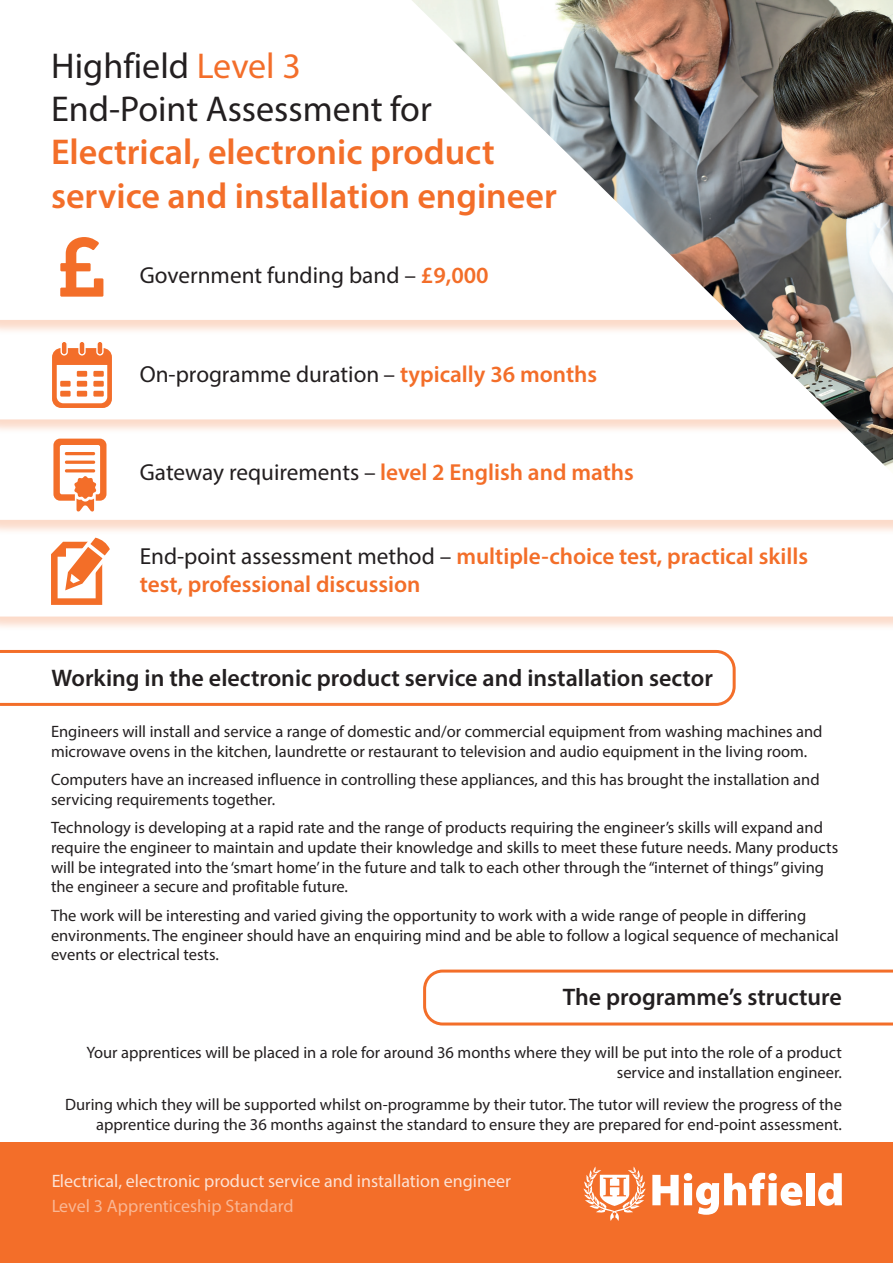
<style>
.page{position:relative;width:893px;height:1263px;background:#fff}
.page>*{position:absolute;margin:0;border:0;box-sizing:border-box;transform-origin:0 0}
.t1{font:600 36px/43.2px "Myriad Pro";color:#f36e29}
.t2{font:36px/43.2px "Myriad Pro";color:#231f20}
.t3{font:600 24px "Myriad Pro";color:#231f20}
.t4{font:600 23.25px/27.9px "Myriad Pro";color:#f36e29}
.t5{font:23.25px "Myriad Pro";color:#231f20}
.t6{font:18px "Myriad Pro";color:#fff}
.t7{font:16.5px/19.8px "Myriad Pro";color:#231f20}
.s1{color:#f36e2a}
.s2{font-weight:600;color:#f36e29}
.s3{font-weight:400;color:#231f20}
</style>
<div class="page">
<div style="left:0;top:521px;width:893px;height:110px;background:#f36e29;opacity:.25"></div>
<svg style="left:0;top:535px;width:893px;height:81px"></svg>
<div style="left:0;top:424px;width:893px;height:111px;background:#f36e29;opacity:.25"></div>
<svg style="left:0;top:435px;width:893px;height:85px"></svg>
<svg style="left:53px;top:439px;width:53px;height:73px"></svg>
<div style="left:0;top:317px;width:893px;height:118px;background:#f36e29;opacity:.25"></div>
<svg style="left:0;top:335px;width:411px;height:84px"></svg>
<div style="left:52px;top:348px;width:60px;height:60px;background:#f36e2a;border-radius:9px"></div>
<svg style="left:61px;top:341px;width:7px;height:14px"></svg>
<svg style="left:78px;top:341px;width:8px;height:14px"></svg>
<svg style="left:96px;top:341px;width:8px;height:14px"></svg>
<svg style="left:57px;top:365px;width:50px;height:38px"></svg>
<div style="left:77px;top:371px;width:10px;height:6px;background:#f36e2a"></div>
<div style="left:93px;top:371px;width:11px;height:6px;background:#f36e2a"></div>
<div style="left:60px;top:381px;width:11px;height:6px;background:#f36e2a"></div>
<div style="left:77px;top:381px;width:10px;height:6px;background:#f36e2a"></div>
<div style="left:93px;top:381px;width:11px;height:6px;background:#f36e2a"></div>
<div style="left:60px;top:391px;width:11px;height:6px;background:#f36e2a"></div>
<div style="left:77px;top:391px;width:10px;height:6px;background:#f36e2a"></div>
<div style="left:93px;top:391px;width:11px;height:6px;background:#f36e2a"></div>
<div style="left:0;top:218px;width:893px;height:117px;background:#f36e29;opacity:.25"></div>
<svg style="left:0;top:218px;width:411px;height:102px"></svg>
<svg style="left:60px;top:237px;width:43px;height:60px"></svg>
<svg style="left:0;top:650px;width:736px;height:56px"></svg>
<svg style="left:423px;top:969px;width:470px;height:56px"></svg>
<div style="left:0;top:1143px;width:893px;height:120px;background:#f36e29"></div>
<svg style="left:51px;top:533px;width:63px;height:72px"></svg>
<svg style="left:652px;top:1173px;width:150px;height:42px"></svg>
<div style="left:806px;top:1173px;width:8px;height:32px;background:#fff"></div>
<svg style="left:818px;top:1173px;width:24px;height:33px"></svg>
<svg style="left:583px;top:1166px;width:63px;height:55px"></svg>
<img style="left:411px;top:0;width:482px;height:474px">
<h1 class="t2" style="left:51px;top:44px;width:382px">Highfield <span class="s1">Level 3<br></span>End-Point Assessment for</h1>
<h1 class="t1" style="left:51px;top:130px;width:507px">Electrical, electronic product service and installation engineer</h1>
<h3 class="t5" style="left:140px;top:261px;width:351px">Government funding band – <span class="s2">£9,000</span></h3>
<h3 class="t5" style="left:140px;top:360px;width:459px">On-programme duration – <span class="s2">typically 36 months</span></h3>
<h3 class="t4" style="left:140px;top:458px;width:496px"><span class="s3">Gateway requirements –</span> level 2 English and maths</h3>
<h3 class="t4" style="left:140px;top:542px;width:670px"><span class="s3">End-point assessment method –</span> multiple-choice test, practical skills test, professional discussion</h3>
<h2 class="t3" style="left:52px;top:663px;width:663px">Working in the electronic product service and installation sector</h2>
<p class="t7" style="left:51px;top:721px;width:773px">Engineers will install and service a range of domestic and/or commercial equipment from washing machines and microwave ovens in the kitchen, laundrette or restaurant to television and audio equipment in the living room.</p>
<p class="t7" style="left:51px;top:769px;width:770px">Computers have an increased influence in controlling these appliances, and this has brought the installation and servicing requirements together.</p>
<p class="t7" style="left:51px;top:817px;width:789px">Technology is developing at a rapid rate and the range of products requiring the engineer’s skills will expand and require the engineer to maintain and update their knowledge and skills to meet these future needs. Many products will be integrated into the ‘smart home’ in the future and talk to each other through the “internet of things” giving the engineer a secure and profitable future.</p>
<p class="t7" style="left:51px;top:905px;width:789px">The work will be interesting and varied giving the opportunity to work with a wide range of people in differing environments. The engineer should have an enquiring mind and be able to follow a logical sequence of mechanical events or electrical tests.</p>
<h2 class="t3" style="left:563px;top:982px;width:281px">The programme’s structure</h2>
<p class="t7" style="left:86px;top:1042px;width:757px;text-align:right">Your apprentices will be placed in a role for around 36 months where they will be put into the role of a product service and installation engineer.</p>
<p class="t7" style="left:65px;top:1094px;width:778px;text-align:right">During which they will be supported whilst on-programme by their tutor. The tutor will review the progress of the apprentice during the 36 months against the standard to ensure they are prepared for end-point assessment.</p>
<p class="t6" style="left:51px;top:1170px;width:461px">Electrical, electronic product service and installation engineer</p>
<p class="t6" style="left:51px;top:1195px;width:244px">Level 3 Apprenticeship Standard</p>
</div>
